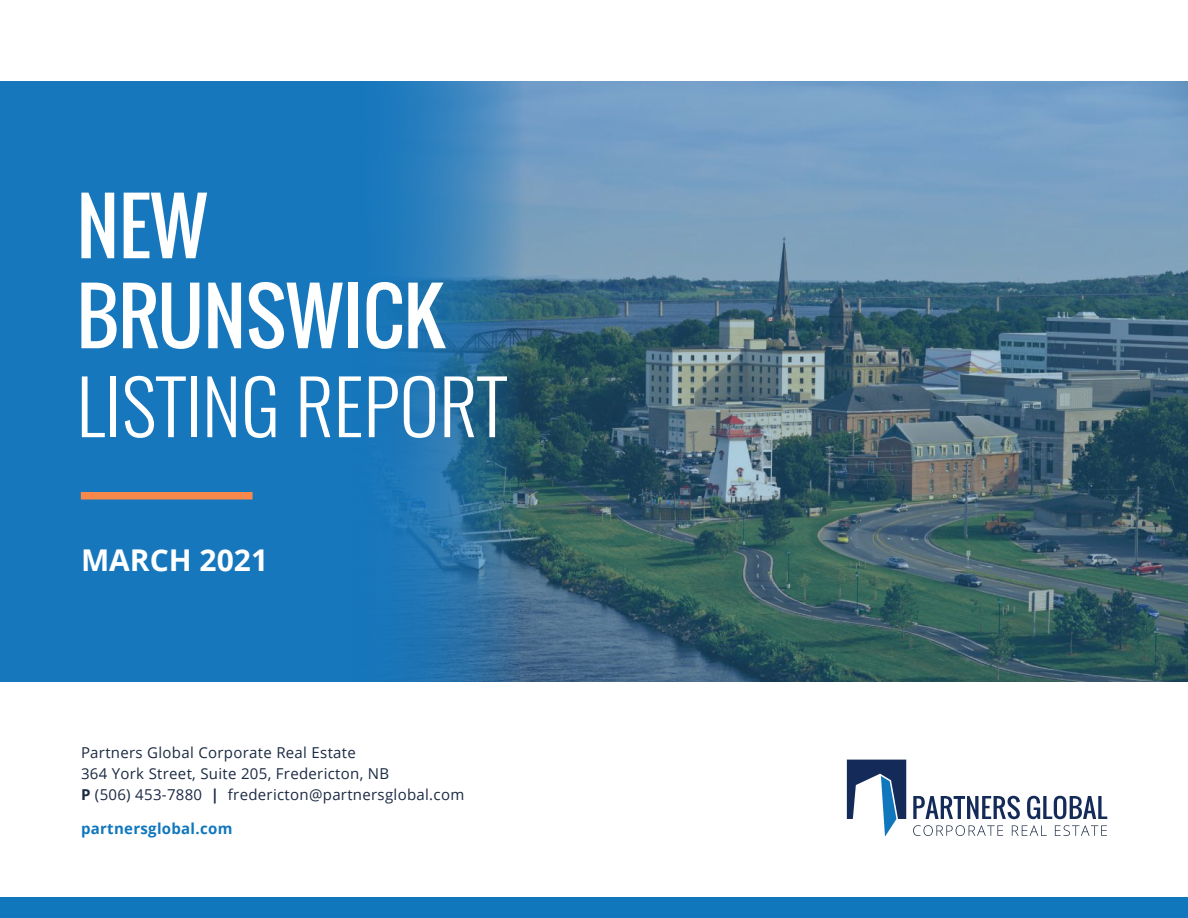
<style>
.page{position:relative;width:1188px;height:918px;background:#fff}
.page>*{position:absolute;margin:0;border:0;box-sizing:border-box;transform-origin:0 0}
.t1{font:300 75px "Oswald";color:#fff}
.t2{font:75px/90px "Oswald";color:#fff}
.t3{font:700 30px "Open Sans";color:#fff}
.t4{font:15px/21px "Open Sans";letter-spacing:.02em;color:#1b2a43}
.t5{font:700 15px "Open Sans";letter-spacing:.02em;color:#1077bd}
.s1{font-weight:700}
</style>
<div class="page">
<div style="left:0;top:81px;width:1188px;height:600px;background:#1677bd"></div>
<img style="left:389px;top:81px;width:799px;height:600px">
<div style="left:0;top:897px;width:1188px;height:21px;background:#1077bd"></div>
<svg style="left:847px;top:760px;width:59px;height:77px"></svg>
<svg style="left:913px;top:796px;width:107px;height:23px"></svg>
<svg style="left:1027px;top:796px;width:80px;height:23px"></svg>
<svg style="left:913px;top:825px;width:90px;height:11px"></svg>
<svg style="left:1012px;top:825px;width:35px;height:11px"></svg>
<svg style="left:1055px;top:825px;width:52px;height:11px"></svg>
<div style="left:81px;top:492px;width:172px;height:8px;background:#f9884b"></div>
<h1 class="t2" style="left:77px;top:180px;width:369px">NEW<br>BRUNSWICK</h1>
<h1 class="t1" style="left:77px;top:340px;width:432px">LISTING REPORT</h1>
<h2 class="t3" style="left:81px;top:539px;width:189px">MARCH 2021</h2>
<p class="t4" style="left:81px;top:741px;width:385px">Partners Global Corporate Real Estate<br>364 York Street, Suite 205, Fredericton, NB<br><span class="s1">P</span> (506) 453-7880 <span class="s1">|</span> fredericton@partnersglobal.com</p>
<p class="t5" style="left:81px;top:818px;width:153px">partnersglobal.com</p>
</div>
